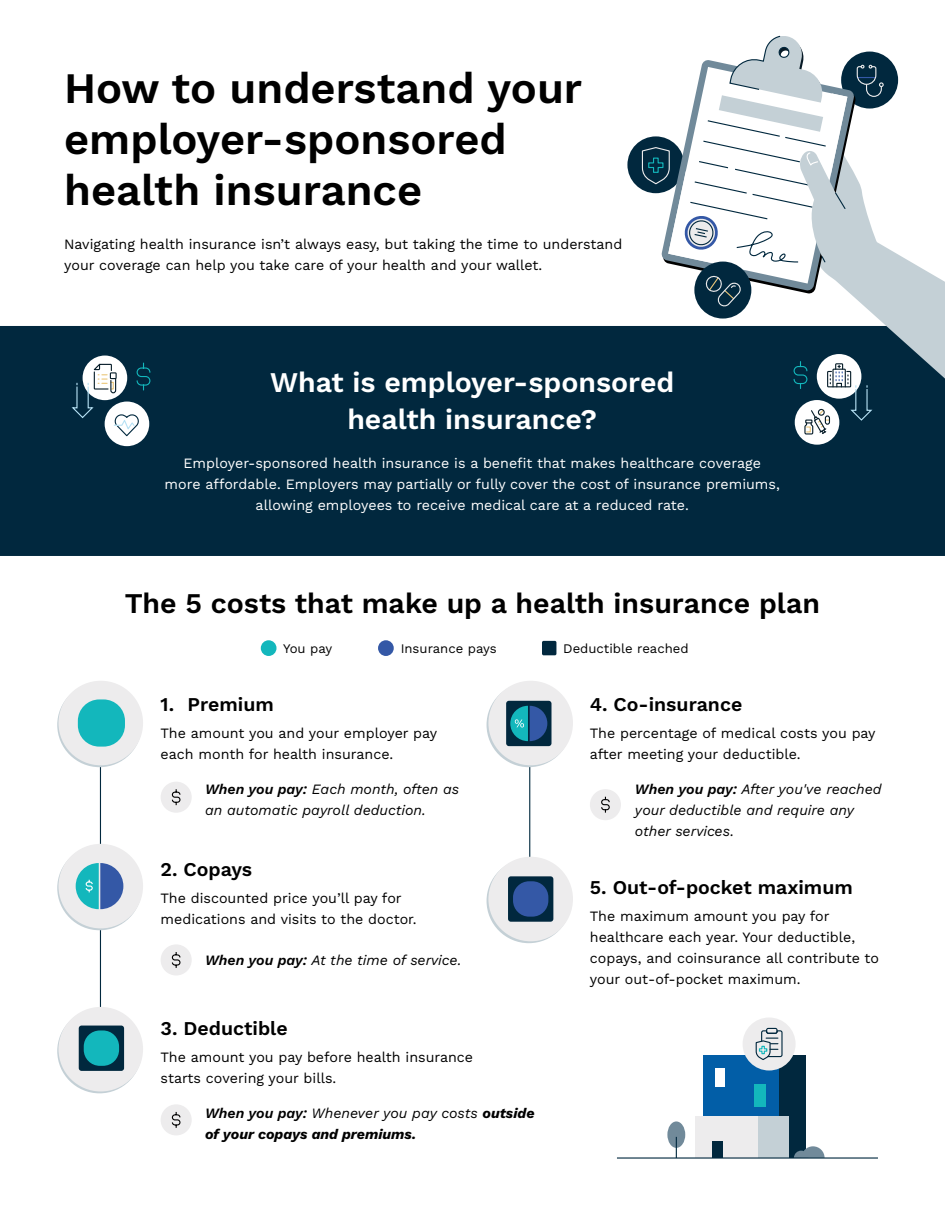
<style>
.page{position:relative;width:945px;height:1215px;background:#fff}
.page>*{position:absolute;margin:0;border:0;box-sizing:border-box;transform-origin:0 0}
.t1{font:600 43.5px/51px "Work Sans";color:#000}
.t2{font:600 28.5px/37.5px "Work Sans";color:#fff;text-align:center}
.t3{font:600 28.5px "Work Sans";color:#000}
.t4{font:600 19.5px "Work Sans";color:#000}
.t5{font:14.25px/21px "Work Sans";color:#000}
.t6{font:14.25px/21px "Work Sans";color:#fff;text-align:center}
.t7{font:italic 14.25px/21px "Work Sans";color:#000}
.t8{font:italic 700 14.25px/21px "Work Sans";color:#000}
.t9{font:13.2px "Work Sans";color:#000}
.s1{font-weight:600}
.s2{font-weight:400}
</style>
<div class="page">
<div style="left:0;top:326px;width:945px;height:230px;background:#01283e"></div>
<div style="left:161px;top:782px;width:31px;height:31px;background:#edeced;border-radius:50%"></div>
<svg style="left:171px;top:789px;width:10px;height:17px"></svg>
<div style="left:590px;top:789px;width:31px;height:31px;background:#edeced;border-radius:50%"></div>
<svg style="left:601px;top:796px;width:9px;height:17px"></svg>
<div style="left:627px;top:136px;width:57px;height:57px;background:#01283e;border-radius:50%"></div>
<div style="left:105px;top:402px;width:44px;height:44px;background:#fff;border-radius:50%"></div>
<div style="left:83px;top:356px;width:44px;height:44px;background:#fff;border-radius:50%"></div>
<svg style="left:70px;top:362px;width:81px;height:75px"></svg>
<div style="left:161px;top:944px;width:31px;height:32px;background:#edeced;border-radius:50%"></div>
<svg style="left:171px;top:952px;width:10px;height:16px"></svg>
<div style="left:161px;top:1104px;width:31px;height:31px;background:#edeced;border-radius:50%"></div>
<svg style="left:171px;top:1112px;width:10px;height:16px"></svg>
<hr style="left:529px;top:744px;width:1px;height:188px;background:#01283e">
<hr style="left:100px;top:710px;width:1px;height:321px;background:#01283e">
<svg style="left:57px;top:683px;width:85px;height:84px"></svg>
<div style="left:59px;top:681px;width:84px;height:84px;background:#edeced;border-radius:50%"></div>
<div style="left:78px;top:699px;width:47px;height:48px;background:#13b7bc;border-radius:21px"></div>
<svg style="left:57px;top:846px;width:85px;height:84px"></svg>
<div style="left:59px;top:844px;width:84px;height:84px;background:#edeced;border-radius:50%"></div>
<svg style="left:76px;top:863px;width:47px;height:46px"></svg>
<svg style="left:57px;top:1009px;width:85px;height:84px"></svg>
<div style="left:59px;top:1007px;width:84px;height:84px;background:#edeced;border-radius:50%"></div>
<div style="left:79px;top:1026px;width:45px;height:45px;background:#01283e;border-radius:3px"></div>
<div style="left:84px;top:1030px;width:35px;height:36px;background:#13b7bc;border-radius:16px"></div>
<div style="left:487px;top:859px;width:84px;height:84px;background:#c4d0d6;border-radius:50%"></div>
<div style="left:488px;top:857px;width:85px;height:84px;background:#edeced;border-radius:50%"></div>
<div style="left:508px;top:876px;width:45px;height:46px;background:#01283e;border-radius:3px"></div>
<div style="left:513px;top:881px;width:35px;height:36px;background:#3458a6;border-radius:16px"></div>
<div style="left:487px;top:683px;width:84px;height:84px;background:#c4d0d6;border-radius:50%"></div>
<div style="left:488px;top:681px;width:85px;height:84px;background:#edeced;border-radius:50%"></div>
<div style="left:506px;top:701px;width:46px;height:45px;background:#01283e;border-radius:3px"></div>
<svg style="left:510px;top:706px;width:37px;height:35px"></svg>
<div style="left:795px;top:400px;width:44px;height:45px;background:#fff;border-radius:50%"></div>
<svg style="left:641px;top:35px;width:304px;height:400px"></svg>
<div style="left:667px;top:1121px;width:18px;height:27px;background:#718a9a;border-radius:50%"></div>
<div style="left:703px;top:1055px;width:103px;height:103px;background:#025ea7"></div>
<div style="left:779px;top:1055px;width:27px;height:103px;background:#01283e"></div>
<div style="left:695px;top:1117px;width:94px;height:41px;background:#edeced"></div>
<div style="left:758px;top:1117px;width:31px;height:41px;background:#c4d0d6"></div>
<div style="left:712px;top:1142px;width:10px;height:16px;background:#01283e"></div>
<div style="left:754px;top:1085px;width:12px;height:22px;background:#13b7bc"></div>
<div style="left:715px;top:1069px;width:10px;height:18px;background:#fff"></div>
<svg style="left:794px;top:1146px;width:31px;height:11px"></svg>
<hr style="left:617px;top:1157px;width:261px;height:2px;background:#01283e">
<svg style="left:676px;top:1137px;width:1px;height:21px"></svg>
<div style="left:378px;top:640px;width:16px;height:16px;background:#3458a6;border-radius:50%"></div>
<svg style="left:541px;top:640px;width:16px;height:16px"></svg>
<div style="left:261px;top:640px;width:16px;height:16px;background:#13b7bc;border-radius:50%"></div>
<div style="left:743px;top:1018px;width:53px;height:53px;background:#edeced;border-radius:50%"></div>
<div style="left:766px;top:1028px;width:12px;height:6px;border:1px solid #01283e;border-radius:2px"></div>
<svg style="left:755px;top:1030px;width:28px;height:30px"></svg>
<div style="left:542px;top:641px;width:14px;height:14px;background:#01283e;border-radius:2px"></div>
<h1 class="t1" style="left:64px;top:61px;width:520px">How to understand your employer-sponsored health insurance</h1>
<p class="t5" style="left:64px;top:233px;width:560px">Navigating health insurance isn’t always easy, but taking the time to understand your coverage can help you take care of your health and your wallet.</p>
<h2 class="t2" style="left:270px;top:362px;width:406px">What is employer-sponsored health insurance?</h2>
<p class="t6" style="left:165px;top:452px;width:617px">Employer-sponsored health insurance is a benefit that makes healthcare coverage more affordable. Employers may partially or fully cover the cost of insurance premiums, allowing employees to receive medical care at a reduced rate.</p>
<h2 class="t3" style="left:125px;top:582px;width:697px">The 5 costs that make up a health insurance plan</h2>
<p class="t9" style="left:283px;top:638px;width:51px">You pay</p>
<p class="t9" style="left:401px;top:638px;width:97px">Insurance pays</p>
<p class="t9" style="left:563px;top:638px;width:127px">Deductible reached</p>
<h3 class="t4" style="left:161px;top:690px;width:115px">1. Premium</h3>
<p class="t5" style="left:161px;top:722px;width:278px">The amount you and your employer pay each month for health insurance.</p>
<p class="t7" style="left:205px;top:777px;width:256px"><span class="s1">When you pay:</span> Each month, often as an automatic payroll deduction.</p>
<h3 class="t4" style="left:161px;top:854px;width:93px">2. Copays</h3>
<p class="t5" style="left:161px;top:887px;width:258px">The discounted price you’ll pay for medications and visits to the doctor.</p>
<p class="t7" style="left:205px;top:949px;width:258px"><span class="s1">When you pay:</span> At the time of service.</p>
<h3 class="t4" style="left:161px;top:1014px;width:129px">3. Deductible</h3>
<p class="t5" style="left:161px;top:1046px;width:314px">The amount you pay before health insurance starts covering your bills.</p>
<p class="t8" style="left:205px;top:1101px;width:331px"><span class="s1">When you pay:</span> <span class="s2">Whenever you pay costs</span> outside of your copays and premiums.</p>
<h3 class="t4" style="left:590px;top:690px;width:154px">4. Co-insurance</h3>
<p class="t5" style="left:590px;top:722px;width:287px">The percentage of medical costs you pay after meeting your deductible.</p>
<p class="t7" style="left:635px;top:777px;width:248px"><span class="s1">When you pay:</span> After you've reached your deductible and require any other services.</p>
<h3 class="t4" style="left:590px;top:872px;width:264px">5. Out-of-pocket maximum</h3>
<p class="t5" style="left:590px;top:905px;width:291px">The maximum amount you pay for healthcare each year. Your deductible, copays, and coinsurance all contribute to your out-of-pocket maximum.</p>
</div>
